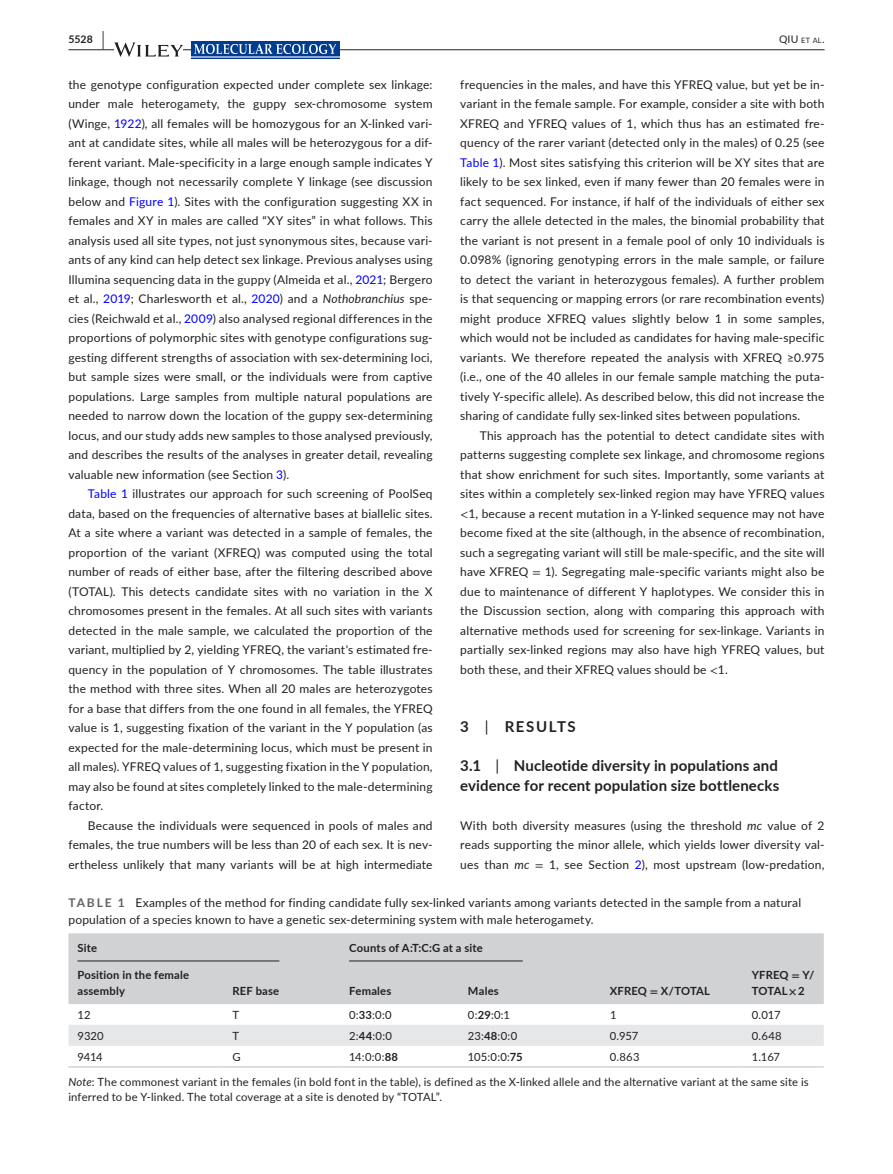
<style>
.page{position:relative;width:893px;height:1174px;background:#fff}
.page>*{position:absolute;margin:0;border:0;box-sizing:border-box;transform-origin:0 0}
.t1{font:700 15px/19.5px "Lato";letter-spacing:.01em;color:#231f20}
.t2{font:700 15px "Lato";letter-spacing:.105em;color:#231f20}
.t3{font:12px/19.5px "Lato";letter-spacing:.015em;color:#231f20;text-align:justify}
.t4{font:11.25px/15.8px "Lato";letter-spacing:.015em;color:#231f20}
.t5{font:700 11.25px/15.8px "Lato";letter-spacing:.02em;color:#231f20}
.t6{font:700 11.25px/15.8px "Lato";color:#231f20}
.t7{font:10.5px "Lato";color:#231f20}
.t8{font:700 10.5px "Lato";color:#231f20}
.s1{font-size:19.5px}
.s2{font-size:7.35px}
.s3{color:#00f}
.s4{font-style:italic}
.s5{font-family:"STIX"}
.s6{font-weight:400}
.s7{font-weight:700;color:#636366}
.s8{font-weight:700}
</style>
<div class="page">
<hr style="left:68px;top:49px;width:756px;height:1px;background:#231f20">
<svg style="left:114px;top:42px;width:69px;height:15px"></svg>
<svg style="left:191px;top:41px;width:148px;height:15px"></svg>
<img style="left:194px;top:45px;width:142px;height:8px">
<hr style="left:191px;top:56px;width:148px;height:2px;background:#96a6d0">
<div style="left:68px;top:933px;width:756px;height:71px;background:#d1d2d4"></div>
<div style="left:68px;top:1025px;width:756px;height:20px;background:#e6e7e9"></div>
<hr style="left:68px;top:1066px;width:156px;height:1px;background:#d1d2d4">
<hr style="left:224px;top:1066px;width:116px;height:1px;background:#d1d2d4">
<hr style="left:340px;top:1066px;width:119px;height:1px;background:#d1d2d4">
<hr style="left:459px;top:1066px;width:142px;height:1px;background:#d1d2d4">
<hr style="left:601px;top:1066px;width:142px;height:1px;background:#d1d2d4">
<hr style="left:743px;top:1066px;width:81px;height:1px;background:#d1d2d4">
<hr style="left:77px;top:960px;width:202px;height:1px;background:#231f20">
<hr style="left:349px;top:960px;width:174px;height:1px;background:#231f20">
<p class="t8" style="left:68px;top:31px;width:37px">5528 <span class="s1">|</span></p>
<p class="t7" style="left:779px;top:31px;width:47px">QIU <span class="s2">et al</span>.</p>
<p class="t3" style="left:68px;top:74px;width:366px">the genotype configuration expected under complete sex linkage: under male heterogamety, the guppy sex-chromosome system (Winge, <span class="s3">1922</span>), all females will be homozygous for an X-linked vari&shy;ant at candidate sites, while all males will be heterozygous for a dif&shy;ferent variant. Male-specificity in a large enough sample indicates Y linkage, though not necessarily complete Y linkage (see discussion below and <span class="s3">Figure 1</span>). Sites with the configuration suggesting XX in females and XY in males are called “XY sites” in what follows. This analysis used all site types, not just synonymous sites, because vari&shy;ants of any kind can help detect sex linkage. Previous analyses using Illumina sequencing data in the guppy (Almeida et al., <span class="s3">2021</span>; Bergero et al., <span class="s3">2019</span>; Charlesworth et al., <span class="s3">2020</span>) and a <span class="s4">Nothobranchius</span> spe&shy;cies (Reichwald et al., <span class="s3">2009</span>) also analysed regional differences in the proportions of polymorphic sites with genotype configurations sug&shy;gesting different strengths of association with sex-determining loci, but sample sizes were small, or the individuals were from captive populations. Large samples from multiple natural populations are needed to narrow down the location of the guppy sex-determining locus, and our study adds new samples to those analysed previously, and describes the results of the analyses in greater detail, revealing valuable new information (see Section <span class="s3">3</span>).</p>
<p class="t3" style="left:68px;top:483px;width:366px;text-indent:20px"><span class="s3">Table 1</span> illustrates our approach for such screening of PoolSeq data, based on the frequencies of alternative bases at biallelic sites.<br>At a site where a variant was detected in a sample of females, the proportion of the variant (XFREQ) was computed using the total number of reads of either base, after the filtering described above (TOTAL). This detects candidate sites with no variation in the X chromosomes present in the females. At all such sites with variants detected in the male sample, we calculated the proportion of the variant, multiplied by 2, yielding YFREQ, the variant's estimated fre&shy;quency in the population of Y chromosomes. The table illustrates the method with three sites. When all 20 males are heterozygotes for a base that differs from the one found in all females, the YFREQ value is 1, suggesting fixation of the variant in the Y population (as expected for the male-determining locus, which must be present in all males). YFREQ values of 1, suggesting fixation in the Y population, may also be found at sites completely linked to the male-determining factor.</p>
<p class="t3" style="left:68px;top:815px;width:366px;text-indent:20px">Because the individuals were sequenced in pools of males and females, the true numbers will be less than 20 of each sex. It is nev&shy;ertheless unlikely that many variants will be at high intermediate</p>
<p class="t3" style="left:460px;top:74px;width:366px">frequencies in the males, and have this YFREQ value, but yet be in&shy;variant in the female sample. For example, consider a site with both XFREQ and YFREQ values of 1, which thus has an estimated fre&shy;quency of the rarer variant (detected only in the males) of 0.25 (see <span class="s3">Table 1</span>). Most sites satisfying this criterion will be XY sites that are likely to be sex linked, even if many fewer than 20 females were in fact sequenced. For instance, if half of the individuals of either sex carry the allele detected in the males, the binomial probability that the variant is not present in a female pool of only 10 individuals is 0.098% (ignoring genotyping errors in the male sample, or failure to detect the variant in heterozygous females). A further problem is that sequencing or mapping errors (or rare recombination events) might produce XFREQ values slightly below 1 in some samples, which would not be included as candidates for having male-specific variants. We therefore repeated the analysis with XFREQ ≥0.975 (i.e., one of the 40 alleles in our female sample matching the puta&shy;tively Y-specific allele). As described below, this did not increase the sharing of candidate fully sex-linked sites between populations.</p>
<p class="t3" style="left:460px;top:425px;width:366px;text-indent:20px">This approach has the potential to detect candidate sites with patterns suggesting complete sex linkage, and chromosome regions that show enrichment for such sites. Importantly, some variants at sites within a completely sex-linked region may have YFREQ values <span class="s5">&lt;</span>1, because a recent mutation in a Y-linked sequence may not have become fixed at the site (although, in the absence of recombination, such a segregating variant will still be male-specific, and the site will have XFREQ <span class="s5">=</span> 1). Segregating male-specific variants might also be due to maintenance of different Y haplotypes. We consider this in the Discussion section, along with comparing this approach with alternative methods used for screening for sex-linkage. Variants in partially sex-linked regions may also have high YFREQ values, but both these, and their XFREQ values should be <span class="s5">&lt;</span>1.</p>
<p class="t2" style="left:460px;top:716px;width:117px">3 <span class="s6">|</span> RESULTS</p>
<p class="t1" style="left:460px;top:755px;width:320px">3.1 <span class="s6">|</span> Nucleotide diversity in populations and evidence for recent population size bottlenecks</p>
<p class="t3" style="left:460px;top:815px;width:366px">With both diversity measures (using the threshold <span class="s4">mc</span> value of 2 reads supporting the minor allele, which yields lower diversity val&shy;ues than <span class="s4">mc</span> <span class="s5">=</span> 1, see Section <span class="s3">2</span>), most upstream (low-predation,</p>
<p class="t3" style="left:68px;top:894px;width:734px;line-height:16.5px"><span class="s7">TABLE 1</span> Examples of the method for finding candidate fully sex-linked variants among variants detected in the sample from a natural population of a species known to have a genetic sex-determining system with male heterogamety.</p>
<p class="t5" style="left:77px;top:939px;width:21px">Site</p>
<p class="t5" style="left:349px;top:939px;width:135px">Counts of A:T:C:G at a site</p>
<p class="t6" style="left:610px;top:982px;width:102px">XFREQ <span class="s5">=</span> X/TOTAL</p>
<p class="t5" style="left:77px;top:966px;width:113px">Position in the female assembly</p>
<p class="t6" style="left:752px;top:966px;width:64px">YFREQ <span class="s5">=</span> Y/<br>TOTAL <span class="s5">×</span> 2</p>
<p class="t5" style="left:233px;top:982px;width:48px">REF base</p>
<p class="t5" style="left:349px;top:982px;width:44px">Females</p>
<p class="t5" style="left:468px;top:982px;width:32px">Males</p>
<p class="t4" style="left:77px;top:1006px;width:15px">12</p>
<p class="t4" style="left:233px;top:1006px;width:8px">T</p>
<p class="t4" style="left:349px;top:1006px;width:44px">0:<span class="s8">33</span>:0:0</p>
<p class="t4" style="left:468px;top:1006px;width:44px">0:<span class="s8">29</span>:0:1</p>
<p class="t4" style="left:610px;top:1006px;width:8px">1</p>
<p class="t4" style="left:752px;top:1006px;width:30px">0.017</p>
<p class="t4" style="left:77px;top:1027px;width:28px">9320</p>
<p class="t4" style="left:233px;top:1027px;width:8px">T</p>
<p class="t4" style="left:349px;top:1027px;width:44px">2:<span class="s8">44</span>:0:0</p>
<p class="t4" style="left:468px;top:1027px;width:51px">23:<span class="s8">48</span>:0:0</p>
<p class="t4" style="left:610px;top:1027px;width:30px">0.957</p>
<p class="t4" style="left:752px;top:1027px;width:31px">0.648</p>
<p class="t4" style="left:77px;top:1048px;width:27px">9414</p>
<p class="t4" style="left:233px;top:1048px;width:10px">G</p>
<p class="t4" style="left:349px;top:1048px;width:51px">14:0:0:<span class="s8">88</span></p>
<p class="t4" style="left:468px;top:1048px;width:56px">105:0:0:<span class="s8">75</span></p>
<p class="t4" style="left:610px;top:1048px;width:31px">0.863</p>
<p class="t4" style="left:752px;top:1048px;width:30px">1.167</p>
<p class="t4" style="left:68px;top:1073px;width:742px"><span class="s4">Note</span>: The commonest variant in the females (in bold font in the table), is defined as the X-linked allele and the alternative variant at the same site is inferred to be Y-linked. The total coverage at a site is denoted by “TOTAL”.</p>
</div>
